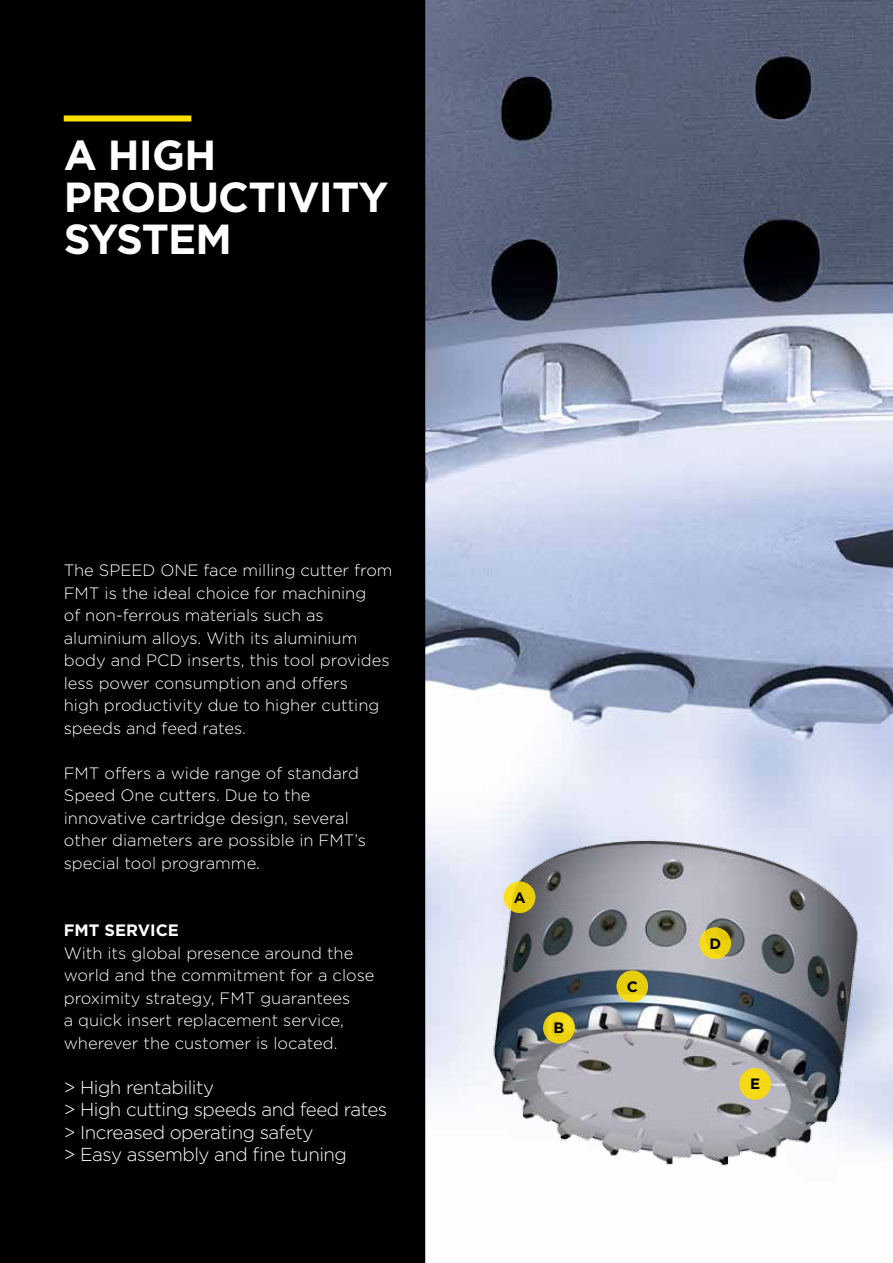
<style>
.page{position:relative;width:893px;height:1263px;background:#fff}
.page>*{position:absolute;margin:0;border:0;box-sizing:border-box;transform-origin:0 0}
.t1{font:700 42px/42px "Gotham";letter-spacing:-.02em;color:#fff}
.t2{font:300 18.75px/22.5px "Gotham";letter-spacing:-.025em;color:#fff}
.t3{font:300 16.5px/22.5px "Gotham";color:#fff}
.t4{font:700 16.5px "Gotham";color:#fff}
.t5{font:700 15px "Gotham";color:#000}
</style>
<div class="page">
<img style="left:425px;top:0;width:468px;height:1263px">
<img style="left:461px;top:817px;width:425px;height:370px">
<svg style="left:504px;top:881px;width:31px;height:32px"></svg>
<svg style="left:543px;top:1012px;width:32px;height:31px"></svg>
<div style="left:617px;top:970px;width:31px;height:32px;background:linear-gradient(to bottom,#dec608,#f2da19);border-radius:50%"></div>
<svg style="left:699px;top:927px;width:32px;height:32px"></svg>
<div style="left:739px;top:1068px;width:32px;height:31px;background:#f5d918;border-radius:50%"></div>
<div style="left:0;top:0;width:425px;height:1263px;background:#000"></div>
<h1 class="t1" style="left:64px;top:134px;width:326px">A HIGH<br>PRODUCTIVITY<br>SYSTEM</h1>
<p class="t3" style="left:64px;top:559px;width:330px">The SPEED ONE face milling cutter from FMT is the ideal choice for machining<br>of non-ferrous materials such as aluminium alloys. With its aluminium body and PCD inserts, this tool provides less power consumption and offers<br>high productivity due to higher cutting speeds and feed rates.</p>
<p class="t3" style="left:64px;top:761px;width:304px">FMT offers a wide range of standard<br>Speed One cutters. Due to the innovative cartridge design, several other diameters are possible in FMT’s special tool programme.</p>
<p class="t4" style="left:64px;top:919px;width:117px">FMT SERVICE</p>
<p class="t3" style="left:64px;top:941px;width:312px">With its global presence around the world and the commitment for a close proximity strategy, FMT guarantees<br>a quick insert replacement service, wherever the customer is located.</p>
<p class="t2" style="left:64px;top:1075px;width:325px">&gt; High rentability<br>&gt; High cutting speeds and feed rates &gt; Increased operating safety<br>&gt; Easy assembly and fine tuning</p>
<p class="t5" style="left:514px;top:887px;width:13px">A</p>
<p class="t5" style="left:554px;top:1018px;width:12px">B</p>
<p class="t5" style="left:627px;top:976px;width:13px">C</p>
<p class="t5" style="left:709px;top:933px;width:13px">D</p>
<p class="t5" style="left:750px;top:1074px;width:12px">E</p>
</div>
